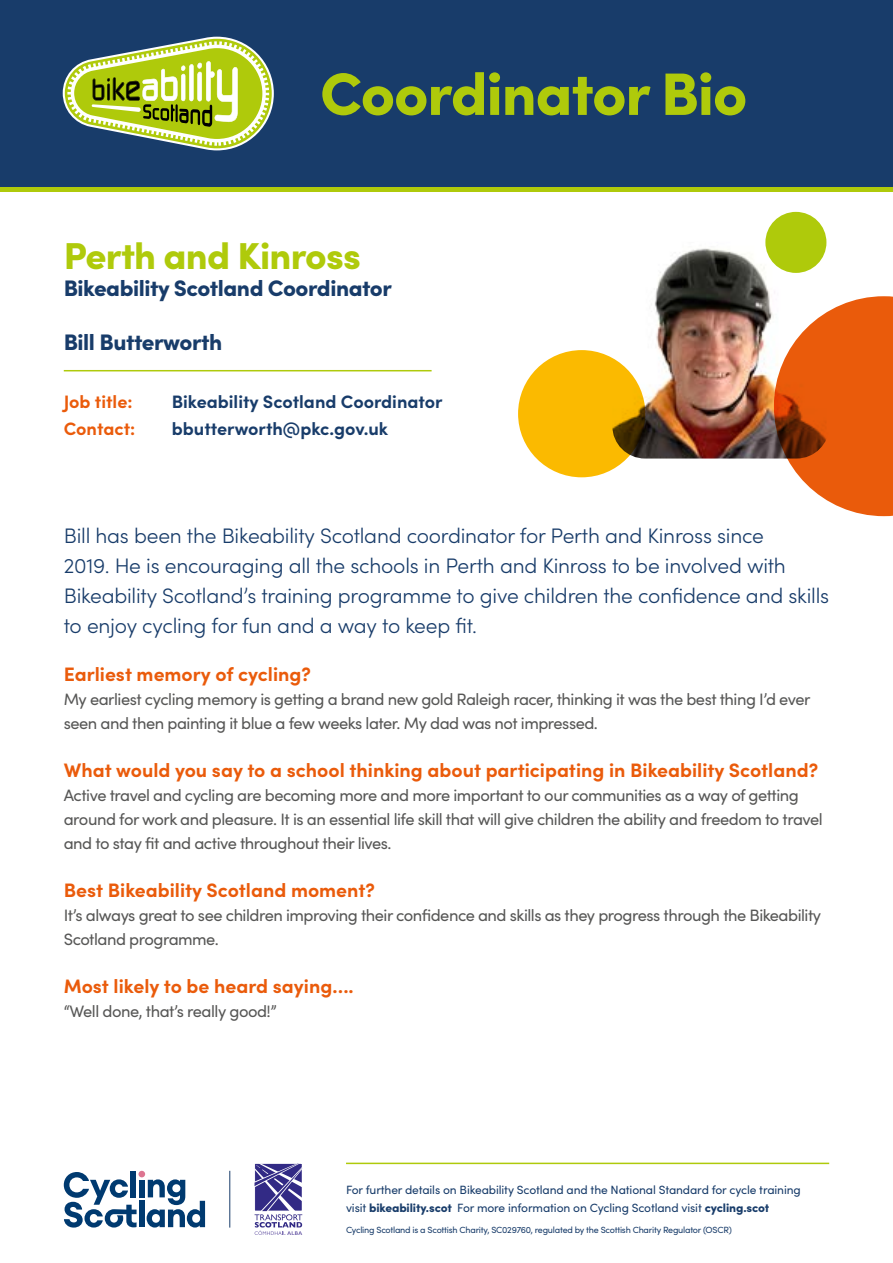
<style>
.page{position:relative;width:893px;height:1263px;background:#fff}
.page>*{position:absolute;margin:0;border:0;box-sizing:border-box;transform-origin:0 0}
.t1{font:900 60px "Sofia Pro";letter-spacing:-.02em;color:#afca0b}
.t2{font:900 37.5px "Sofia Pro";letter-spacing:-.02em;color:#afca0b}
.t3{font:900 22.5px "Sofia Pro";letter-spacing:-.02em;color:#183c6a}
.t4{font:300 21px/30px "Sofia Pro";letter-spacing:-.01em;color:#183c6a}
.t5{font:700 19.5px "Sofia Pro";color:#ea5b0b}
.t6{font:700 18px "Sofia Pro";color:#183c6a}
.t7{font:700 18px "Sofia Pro";color:#ea5b0b}
.t8{font:16.5px/24px "Sofia Pro";letter-spacing:-.03em;color:#575756}
.t9{font:12px/17.7px "Sofia Pro";letter-spacing:-.01em;color:#183c6a}
.t10{font:9px "Sofia Pro";letter-spacing:-.025em;color:#183c6a}
.s1{font-weight:900}
</style>
<div class="page">
<div style="left:0;top:0;width:893px;height:187px;background:#183c6a"></div>
<img style="left:613px;top:242px;width:214px;height:216px">
<svg style="left:63px;top:37px;width:211px;height:113px"></svg>
<hr style="left:64px;top:370px;width:368px;height:1px;background:#afca0b">
<hr style="left:0;top:187px;width:893px;height:4px;background:#afca0b">
<hr style="left:346px;top:1162px;width:483px;height:2px;background:#afca0b">
<div style="left:138px;top:1171px;width:7px;height:6px;background:#dd7591;border-radius:50%"></div>
<div style="left:131px;top:1171px;width:5px;height:26px;background:#003a70"></div>
<div style="left:139px;top:1180px;width:5px;height:17px;background:#003a70"></div>
<div style="left:139px;top:1201px;width:5px;height:26px;background:#003a70"></div>
<svg style="left:147px;top:1179px;width:58px;height:48px"></svg>
<svg style="left:64px;top:1172px;width:73px;height:55px"></svg>
<svg style="left:255px;top:1163px;width:47px;height:72px"></svg>
<hr style="left:229px;top:1171px;width:1px;height:56px;background:#183c6a">
<div style="left:765px;top:212px;width:61px;height:61px;background:#afca0b;border-radius:50%"></div>
<svg style="left:774px;top:296px;width:119px;height:220px"></svg>
<div style="left:518px;top:350px;width:127px;height:127px;background:#fbba00;border-radius:50%"></div>
<h1 class="t1" style="left:320px;top:47px;width:429px">Coordinator Bio</h1>
<h2 class="t2" style="left:64px;top:226px;width:299px">Perth and Kinross</h2>
<h3 class="t3" style="left:64px;top:270px;width:330px">Bikeability Scotland Coordinator</h3>
<h3 class="t3" style="left:64px;top:324px;width:160px">Bill Butterworth</h3>
<p class="t7" style="left:64px;top:388px;width:70px">Job title:</p>
<p class="t6" style="left:172px;top:388px;width:272px">Bikeability Scotland Coordinator</p>
<p class="t7" style="left:64px;top:415px;width:73px">Contact:</p>
<p class="t6" style="left:172px;top:415px;width:218px">bbutterworth@pkc.gov.uk</p>
<p class="t4" style="left:64px;top:519px;width:767px">Bill has been the Bikeability Scotland coordinator for Perth and Kinross since<br>2019. He is encouraging all the schools in Perth and Kinross to be involved with Bikeability Scotland’s training programme to give children the confidence and skills to enjoy cycling for fun and a way to keep fit.</p>
<p class="t5" style="left:64px;top:659px;width:249px">Earliest memory of cycling?</p>
<p class="t8" style="left:64px;top:686px;width:748px">My earliest cycling memory is getting a brand new gold Raleigh racer, thinking it was the best thing I’d ever seen and then painting it blue a few weeks later. My dad was not impressed.</p>
<p class="t5" style="left:64px;top:755px;width:756px">What would you say to a school thinking about participating in Bikeability Scotland?</p>
<p class="t8" style="left:64px;top:782px;width:761px">Active travel and cycling are becoming more and more important to our communities as a way of getting around for work and pleasure. It is an essential life skill that will give children the ability and freedom to travel and to stay fit and active throughout their lives.</p>
<p class="t5" style="left:64px;top:875px;width:313px">Best Bikeability Scotland moment?</p>
<p class="t8" style="left:64px;top:902px;width:759px">It’s always great to see children improving their confidence and skills as they progress through the Bikeability<br>Scotland programme.</p>
<p class="t5" style="left:64px;top:971px;width:291px">Most likely to be heard saying….</p>
<p class="t8" style="left:64px;top:998px;width:215px">“Well done, that’s really good!”</p>
<p class="t9" style="left:346px;top:1181px;width:456px">For further details on Bikeability Scotland and the National Standard for cycle training visit <span class="s1">bikeability.scot</span> For more information on Cycling Scotland visit <span class="s1">cycling.scot</span></p>
<p class="t10" style="left:346px;top:1223px;width:387px">Cycling Scotland is a Scottish Charity, SC029760, regulated by the Scottish Charity Regulator (OSCR)</p>
</div>
